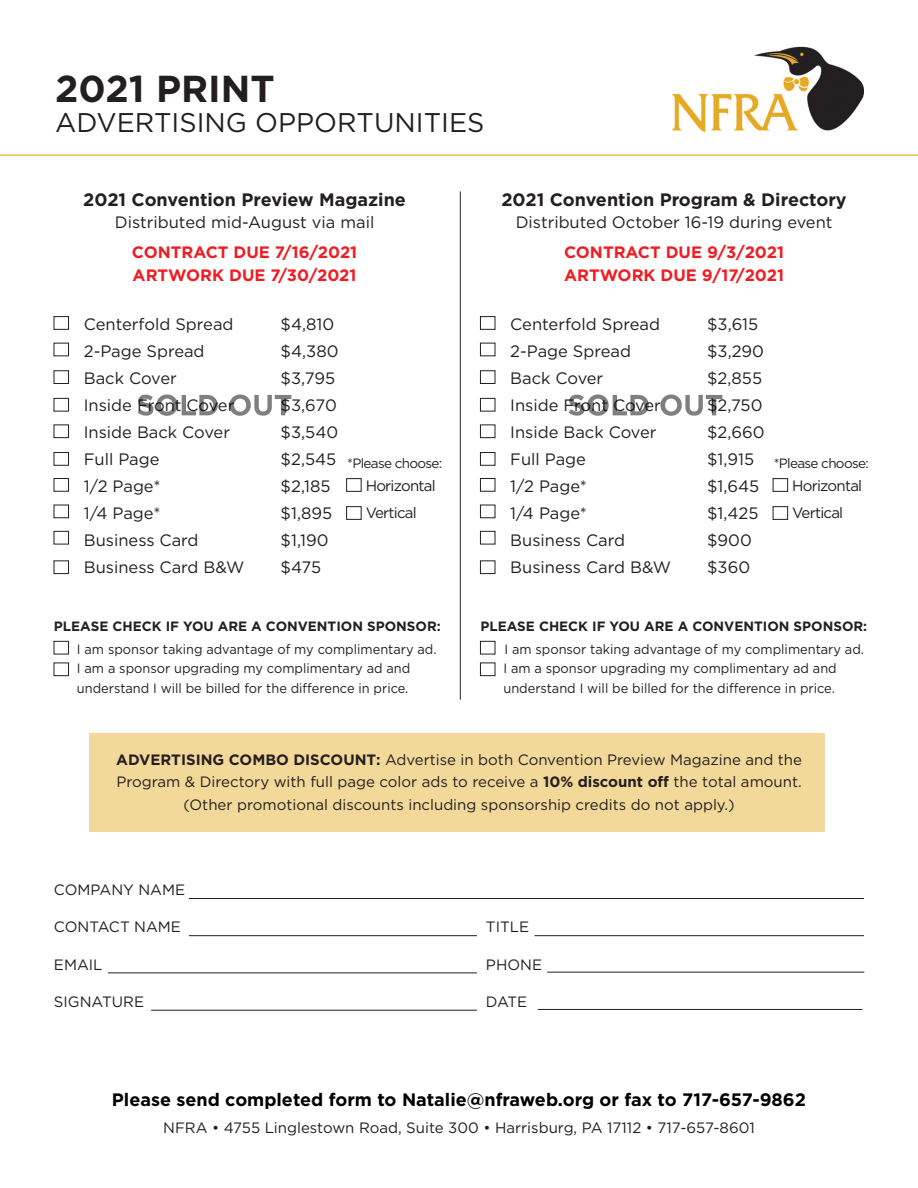
<style>
.page{position:relative;width:918px;height:1188px;background:#fff}
.page>*{position:absolute;margin:0;border:0;box-sizing:border-box;transform-origin:0 0}
.t1{font:700 37.5px "Gotham";color:#231f20}
.t2{font:27px "Gotham";color:#231f20}
.t3{font:700 18px "Gotham";color:#000}
.t4{font:700 18px "Gotham";color:#231f20}
.t5{font:16.5px "Gotham";color:#231f20}
.t6{font:700 16.5px "Gotham";color:#ee1d23}
.t7{font:15px "Gotham";color:#231f20}
.t8{font:15px "Gotham";letter-spacing:-.05em;color:#231f20}
.t9{font:13.5px "Gotham";color:#231f20;scale:.95 1}
.t10{font:700 13.5px "Gotham";color:#231f20}
.t11{font:13.5px "Gotham";letter-spacing:-.05em;color:#231f20}
.s1{font-weight:700}
</style>
<div class="page">
<div style="left:89px;top:733px;width:736px;height:99px;background:#f2d899"></div>
<img style="left:672px;top:47px;width:192px;height:85px">
<hr style="left:460px;top:191px;width:1px;height:509px;background:#231f20">
<div style="left:54px;top:343px;width:15px;height:13px;border:1px solid #231f20"></div>
<div style="left:54px;top:371px;width:15px;height:13px;border:1px solid #231f20"></div>
<hr style="left:151px;top:1010px;width:326px;height:1px;background:#231f20">
<hr style="left:189px;top:935px;width:288px;height:1px;background:#231f20">
<hr style="left:189px;top:898px;width:675px;height:1px;background:#231f20">
<hr style="left:538px;top:1009px;width:324px;height:1px;background:#231f20">
<hr style="left:108px;top:973px;width:369px;height:1px;background:#231f20">
<hr style="left:534px;top:935px;width:330px;height:1px;background:#231f20">
<hr style="left:547px;top:972px;width:317px;height:1px;background:#231f20">
<div style="left:54px;top:398px;width:15px;height:13px;border:1px solid #231f20"></div>
<div style="left:54px;top:425px;width:15px;height:13px;border:1px solid #231f20"></div>
<div style="left:54px;top:452px;width:15px;height:13px;border:1px solid #231f20"></div>
<div style="left:54px;top:478px;width:15px;height:13px;border:1px solid #231f20"></div>
<div style="left:54px;top:505px;width:15px;height:13px;border:1px solid #231f20"></div>
<div style="left:54px;top:531px;width:15px;height:13px;border:1px solid #231f20"></div>
<div style="left:54px;top:561px;width:15px;height:13px;border:1px solid #231f20"></div>
<div style="left:480px;top:343px;width:15px;height:13px;border:1px solid #231f20"></div>
<div style="left:480px;top:371px;width:15px;height:13px;border:1px solid #231f20"></div>
<div style="left:480px;top:398px;width:15px;height:13px;border:1px solid #231f20"></div>
<div style="left:480px;top:425px;width:15px;height:13px;border:1px solid #231f20"></div>
<div style="left:480px;top:452px;width:15px;height:13px;border:1px solid #231f20"></div>
<div style="left:480px;top:478px;width:15px;height:13px;border:1px solid #231f20"></div>
<div style="left:480px;top:505px;width:15px;height:13px;border:1px solid #231f20"></div>
<div style="left:480px;top:531px;width:15px;height:13px;border:1px solid #231f20"></div>
<div style="left:480px;top:561px;width:15px;height:13px;border:1px solid #231f20"></div>
<div style="left:480px;top:663px;width:15px;height:13px;border:1px solid #231f20"></div>
<div style="left:480px;top:641px;width:15px;height:13px;border:1px solid #231f20"></div>
<div style="left:54px;top:663px;width:15px;height:13px;border:1px solid #231f20"></div>
<div style="left:54px;top:641px;width:15px;height:13px;border:1px solid #231f20"></div>
<hr style="left:0;top:155px;width:918px;height:1px;background:#e3ab22">
<img style="left:137px;top:394px;width:155px;height:22px">
<img style="left:568px;top:394px;width:155px;height:22px">
<p class="t1" style="left:55px;top:64px;width:221px">2021 PRINT</p>
<p class="t2" style="left:55px;top:105px;width:431px">ADVERTISING OPPORTUNITIES</p>
<p class="t4" style="left:83px;top:187px;width:324px">2021 Convention Preview Magazine</p>
<p class="t5" style="left:115px;top:212px;width:261px">Distributed mid-August via mail</p>
<p class="t6" style="left:132px;top:242px;width:227px">CONTRACT DUE 7/16/2021</p>
<p class="t6" style="left:133px;top:264px;width:225px">ARTWORK DUE 7/30/2021</p>
<p class="t5" style="left:84px;top:313px;width:151px">Centerfold Spread</p>
<p class="t5" style="left:84px;top:340px;width:122px">2-Page Spread</p>
<p class="t5" style="left:84px;top:367px;width:95px">Back Cover</p>
<p class="t5" style="left:84px;top:394px;width:152px">Inside Front Cover</p>
<p class="t5" style="left:84px;top:421px;width:148px">Inside Back Cover</p>
<p class="t5" style="left:84px;top:448px;width:77px">Full Page</p>
<p class="t5" style="left:84px;top:475px;width:78px">1/2 Page*</p>
<p class="t5" style="left:84px;top:502px;width:78px">1/4 Page*</p>
<p class="t5" style="left:84px;top:529px;width:116px">Business Card</p>
<p class="t5" style="left:84px;top:556px;width:162px">Business Card B&amp;W</p>
<p class="t5" style="left:281px;top:313px;width:55px">$4,810</p>
<p class="t5" style="left:281px;top:340px;width:59px">$4,380</p>
<p class="t5" style="left:281px;top:367px;width:56px">$3,795</p>
<p class="t5" style="left:281px;top:394px;width:58px">$3,670</p>
<p class="t5" style="left:281px;top:421px;width:59px">$3,540</p>
<p class="t5" style="left:281px;top:448px;width:57px">$2,545</p>
<p class="t5" style="left:281px;top:475px;width:51px">$2,185</p>
<p class="t5" style="left:281px;top:502px;width:53px">$1,895</p>
<p class="t5" style="left:281px;top:529px;width:49px">$1,190</p>
<p class="t5" style="left:281px;top:556px;width:42px">$475</p>
<p class="t11" style="left:347px;top:454px;width:97px">*Please choose:</p>
<p class="t8" style="left:366px;top:477px;width:72px">Horizontal</p>
<p class="t8" style="left:366px;top:504px;width:53px">Vertical</p>
<p class="t4" style="left:501px;top:187px;width:347px">2021 Convention Program &amp; Directory</p>
<p class="t5" style="left:516px;top:212px;width:318px">Distributed October 16-19 during event</p>
<p class="t6" style="left:564px;top:242px;width:222px">CONTRACT DUE 9/3/2021</p>
<p class="t6" style="left:564px;top:264px;width:221px">ARTWORK DUE 9/17/2021</p>
<p class="t5" style="left:510px;top:313px;width:151px">Centerfold Spread</p>
<p class="t5" style="left:510px;top:340px;width:122px">2-Page Spread</p>
<p class="t5" style="left:510px;top:367px;width:95px">Back Cover</p>
<p class="t5" style="left:510px;top:394px;width:152px">Inside Front Cover</p>
<p class="t5" style="left:510px;top:421px;width:148px">Inside Back Cover</p>
<p class="t5" style="left:510px;top:448px;width:77px">Full Page</p>
<p class="t5" style="left:510px;top:475px;width:78px">1/2 Page*</p>
<p class="t5" style="left:510px;top:502px;width:78px">1/4 Page*</p>
<p class="t5" style="left:510px;top:529px;width:116px">Business Card</p>
<p class="t5" style="left:510px;top:556px;width:162px">Business Card B&amp;W</p>
<p class="t5" style="left:707px;top:313px;width:53px">$3,615</p>
<p class="t5" style="left:707px;top:340px;width:59px">$3,290</p>
<p class="t5" style="left:707px;top:367px;width:57px">$2,855</p>
<p class="t5" style="left:707px;top:394px;width:57px">$2,750</p>
<p class="t5" style="left:707px;top:421px;width:59px">$2,660</p>
<p class="t5" style="left:707px;top:448px;width:49px">$1,915</p>
<p class="t5" style="left:707px;top:475px;width:54px">$1,645</p>
<p class="t5" style="left:707px;top:502px;width:53px">$1,425</p>
<p class="t5" style="left:707px;top:529px;width:46px">$900</p>
<p class="t5" style="left:707px;top:556px;width:45px">$360</p>
<p class="t11" style="left:774px;top:454px;width:97px">*Please choose:</p>
<p class="t8" style="left:792px;top:477px;width:72px">Horizontal</p>
<p class="t8" style="left:792px;top:504px;width:53px">Vertical</p>
<p class="t10" style="left:54px;top:618px;width:388px">PLEASE CHECK IF YOU ARE A CONVENTION SPONSOR:</p>
<p class="t9" style="left:77px;top:640px;width:380px">I am sponsor taking advantage of my complimentary ad.</p>
<p class="t9" style="left:77px;top:660px;width:352px">I am a sponsor upgrading my complimentary ad and</p>
<p class="t9" style="left:77px;top:679px;width:350px">understand I will be billed for the difference in price.</p>
<p class="t10" style="left:480px;top:618px;width:388px">PLEASE CHECK IF YOU ARE A CONVENTION SPONSOR:</p>
<p class="t9" style="left:504px;top:640px;width:380px">I am sponsor taking advantage of my complimentary ad.</p>
<p class="t9" style="left:503px;top:660px;width:352px">I am a sponsor upgrading my complimentary ad and</p>
<p class="t9" style="left:503px;top:679px;width:350px">understand I will be billed for the difference in price.</p>
<p class="t7" style="left:116px;top:750px;width:687px"><span class="s1">ADVERTISING COMBO DISCOUNT:</span> Advertise in both Convention Preview Magazine and the</p>
<p class="t7" style="left:116px;top:772px;width:687px">Program &amp; Directory with full page color ads to receive a <span class="s1">10% discount off</span> the total amount.</p>
<p class="t7" style="left:184px;top:795px;width:553px">(Other promotional discounts including sponsorship credits do not apply.)</p>
<p class="t7" style="left:54px;top:880px;width:133px">COMPANY NAME</p>
<p class="t7" style="left:54px;top:918px;width:129px">CONTACT NAME</p>
<p class="t7" style="left:486px;top:918px;width:45px">TITLE</p>
<p class="t7" style="left:54px;top:955px;width:50px">EMAIL</p>
<p class="t7" style="left:486px;top:955px;width:58px">PHONE</p>
<p class="t7" style="left:54px;top:993px;width:92px">SIGNATURE</p>
<p class="t7" style="left:486px;top:993px;width:43px">DATE</p>
<p class="t3" style="left:112px;top:1087px;width:696px">Please send completed form to Natalie@nfraweb.org or fax to 717-657-9862</p>
<p class="t7" style="left:163px;top:1118px;width:593px">NFRA • 4755 Linglestown Road, Suite 300 • Harrisburg, PA 17112 • 717-657-8601</p>
</div>
